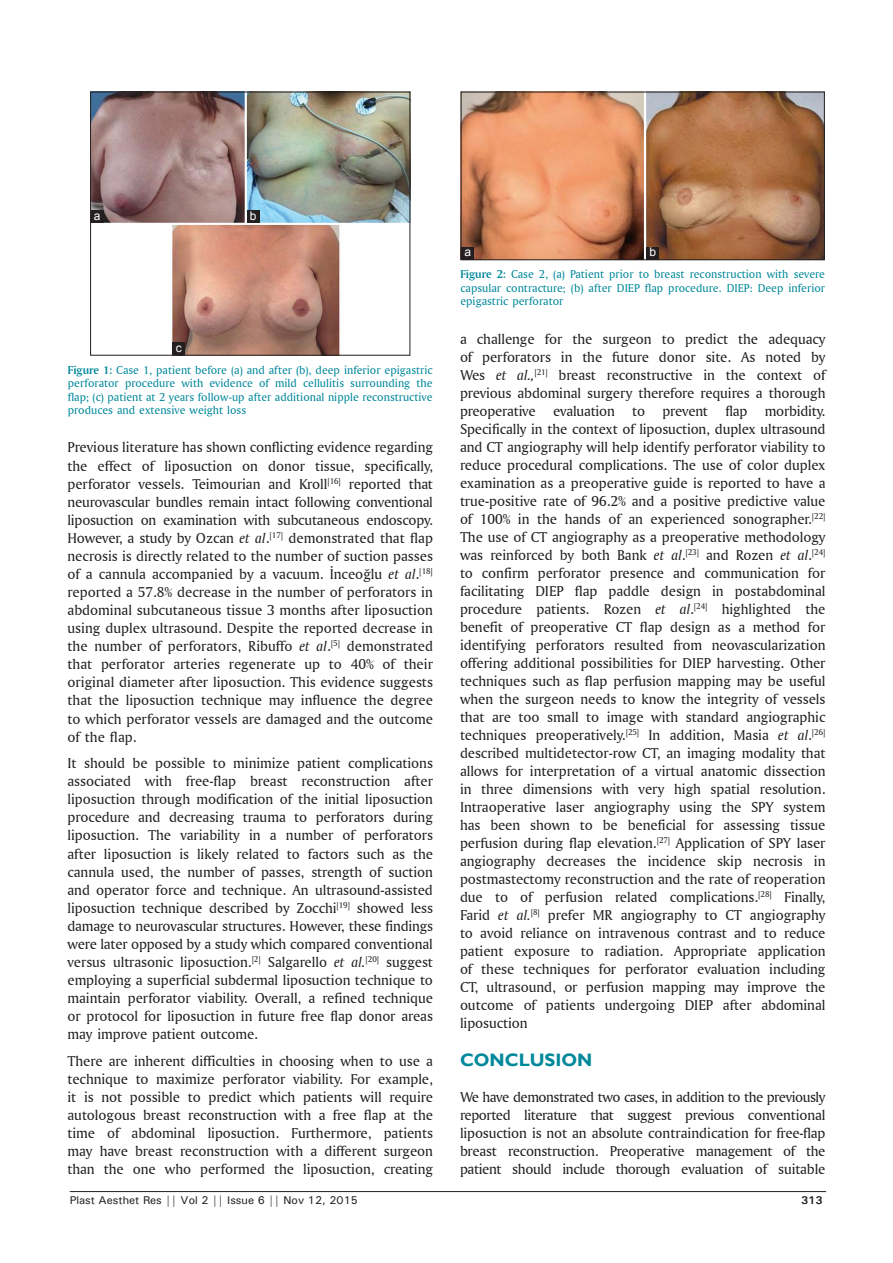
<style>
.page{position:relative;width:893px;height:1263px;background:#fff}
.page>*{position:absolute;margin:0;border:0;box-sizing:border-box;transform-origin:0 0}
.t1{font:700 18px "Gill Sans";color:#00889b}
.TX{font:15px/18px "Amerigo BT Roman A";letter-spacing:-.005em;color:#231f20;text-align:justify}
.FGC{font:12px/13.5px "Amerigo BT Roman A";color:#00889b;text-align:justify}
.LABEL{font:12px "Arial";color:#fff}
.t2{font:500 11.25px "Univers";color:#231f20}
.t3{font:700 11.25px "Univers";color:#231f20}
.s1{font-family:"Amerigo BT Bold A"}
.s2{font-family:"Amerigo BT Italic A"}
</style>
<div class="page">
<hr style="left:70px;top:1191px;width:756px;height:1px;background:#231f20">
<img style="left:92px;top:94px;width:316px;height:259px">
<div style="left:90px;top:92px;width:320px;height:263px;border:1px solid #231f20"></div>
<div style="left:247px;top:210px;width:12px;height:13px;background:#231f20"></div>
<div style="left:91px;top:210px;width:13px;height:13px;background:#231f20"></div>
<div style="left:172px;top:342px;width:13px;height:13px;background:#231f20"></div>
<img style="left:463px;top:94px;width:359px;height:164px">
<div style="left:461px;top:92px;width:363px;height:168px;border:1px solid #231f20"></div>
<div style="left:646px;top:247px;width:13px;height:12px;background:#231f20"></div>
<div style="left:461px;top:247px;width:13px;height:12px;background:#231f20"></div>
<p class="LABEL" style="left:94px;top:208px;width:8px">a</p>
<p class="LABEL" style="left:250px;top:208px;width:8px">b</p>
<p class="LABEL" style="left:176px;top:340px;width:7px">c</p>
<p class="FGC" style="left:68px;top:363px;width:366px"><span class="s1">Figure 1:</span> Case 1, patient before (a) and after (b), deep inferior epigastric perforator procedure with evidence of mild cellulitis surrounding the flap; (c) patient at 2 years follow-up after additional nipple reconstructive produces and extensive weight loss</p>
<p class="TX" style="left:68px;top:438px;width:367px">Previous literature has shown conflicting evidence regarding the effect of liposuction on donor tissue, specifically, perforator vessels. Teimourian and Kroll<sup>[16]</sup> reported that neurovascular bundles remain intact following conventional liposuction on examination with subcutaneous endoscopy.<br>However, a study by Ozcan <span class="s2">et al</span>.<sup>[17]</sup> demonstrated that flap necrosis is directly related to the number of suction passes of a cannula accompanied by a vacuum. İnceoğlu <span class="s2">et al</span>.<sup>[18] </sup>reported a 57.8% decrease in the number of perforators in abdominal subcutaneous tissue 3 months after liposuction using duplex ultrasound. Despite the reported decrease in the number of perforators, Ribuffo <span class="s2">et al</span>.<sup>[5]</sup> demonstrated that perforator arteries regenerate up to 40% of their original diameter after liposuction. This evidence suggests that the liposuction technique may influence the degree to which perforator vessels are damaged and the outcome of the flap.</p>
<p class="TX" style="left:68px;top:754px;width:367px">It should be possible to minimize patient complications associated with free‑flap breast reconstruction after liposuction through modification of the initial liposuction procedure and decreasing trauma to perforators during liposuction. The variability in a number of perforators after liposuction is likely related to factors such as the cannula used, the number of passes, strength of suction and operator force and technique. An ultrasound‑assisted liposuction technique described by Zocchi<sup>[19]</sup> showed less damage to neurovascular structures. However, these findings were later opposed by a study which compared conventional versus ultrasonic liposuction.<sup>[2]</sup> Salgarello <span class="s2">et al.</span><sup>[20]</sup> suggest employing a superficial subdermal liposuction technique to maintain perforator viability. Overall, a refined technique or protocol for liposuction in future free flap donor areas may improve patient outcome.</p>
<p class="TX" style="left:68px;top:1051px;width:367px">There are inherent difficulties in choosing when to use a technique to maximize perforator viability. For example, it is not possible to predict which patients will require autologous breast reconstruction with a free flap at the time of abdominal liposuction. Furthermore, patients may have breast reconstruction with a different surgeon than the one who performed the liposuction, creating</p>
<p class="LABEL" style="left:464px;top:244px;width:8px">a</p>
<p class="LABEL" style="left:649px;top:244px;width:8px">b</p>
<p class="FGC" style="left:460px;top:267px;width:366px"><span class="s1">Figure 2:</span> Case 2, (a) Patient prior to breast reconstruction with severe capsular contracture; (b) after DIEP flap procedure. DIEP: Deep inferior epigastric perforator</p>
<p class="TX" style="left:460px;top:329px;width:367px">a challenge for the surgeon to predict the adequacy of perforators in the future donor site. As noted by Wes <span class="s2">et al.,</span><sup>[21]</sup> breast reconstructive in the context of previous abdominal surgery therefore requires a thorough preoperative evaluation to prevent flap morbidity.<br>Specifically in the context of liposuction, duplex ultrasound and CT angiography will help identify perforator viability to reduce procedural complications. The use of color duplex examination as a preoperative guide is reported to have a true‑positive rate of 96.2% and a positive predictive value of 100% in the hands of an experienced sonographer.<sup>[22] </sup>The use of CT angiography as a preoperative methodology was reinforced by both Bank <span class="s2">et al</span>.<sup>[23]</sup> and Rozen <span class="s2">et al</span>.<sup>[24] </sup>to confirm perforator presence and communication for facilitating DIEP flap paddle design in postabdominal procedure patients. Rozen <span class="s2">et al</span>.<sup>[24]</sup> highlighted the benefit of preoperative CT flap design as a method for identifying perforators resulted from neovascularization offering additional possibilities for DIEP harvesting. Other techniques such as flap perfusion mapping may be useful when the surgeon needs to know the integrity of vessels that are too small to image with standard angiographic techniques preoperatively.<sup>[25]</sup> In addition, Masia <span class="s2">et al</span>.<sup>[26] </sup>described multidetector‑row CT, an imaging modality that allows for interpretation of a virtual anatomic dissection in three dimensions with very high spatial resolution.<br>Intraoperative laser angiography using the SPY system has been shown to be beneficial for assessing tissue perfusion during flap elevation.<sup>[27]</sup> Application of SPY laser angiography decreases the incidence skip necrosis in postmastectomy reconstruction and the rate of reoperation due to of perfusion related complications.<sup>[28]</sup> Finally, Farid <span class="s2">et al.</span><sup>[8]</sup> prefer MR angiography to CT angiography to avoid reliance on intravenous contrast and to reduce patient exposure to radiation. Appropriate application of these techniques for perforator evaluation including CT, ultrasound, or perfusion mapping may improve the outcome of patients undergoing DIEP after abdominal liposuction</p>
<h1 class="t1" style="left:460px;top:1049px;width:134px">CONCLUSION</h1>
<p class="TX" style="left:460px;top:1088px;width:367px">We have demonstrated two cases, in addition to the previously reported literature that suggest previous conventional liposuction is not an absolute contraindication for free‑flap breast reconstruction. Preoperative management of the patient should include thorough evaluation of suitable</p>
<p class="t2" style="left:70px;top:1193px;width:290px">Plast Aesthet Res || Vol 2 || Issue 6 || Nov 12, 2015</p>
<p class="t3" style="left:801px;top:1193px;width:23px">313</p>
</div>
